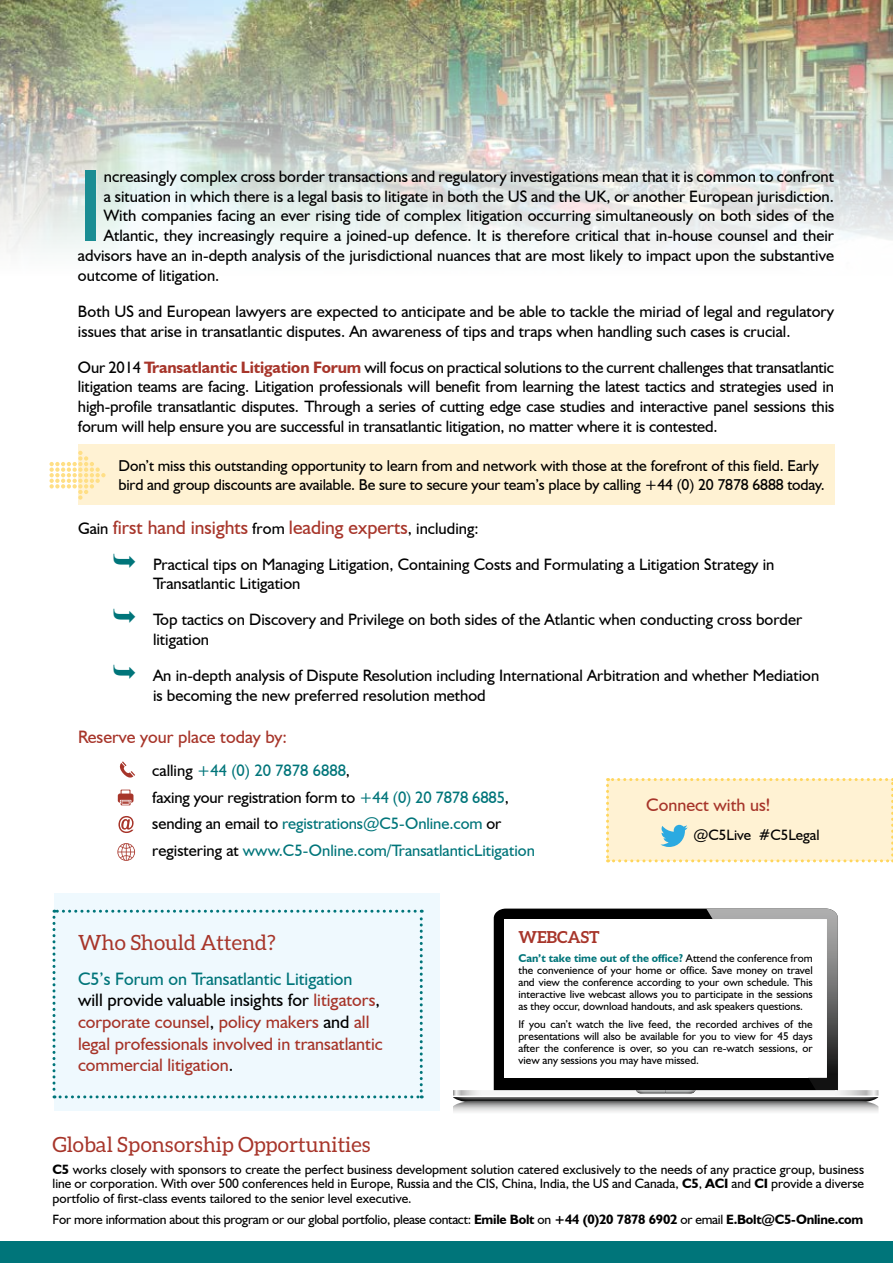
<style>
.page{position:relative;width:893px;height:1263px;background:#fff}
.page>*{position:absolute;margin:0;border:0;box-sizing:border-box;transform-origin:0 0}
.t1{font:103.5px "Humanist 521 BT";color:#1a8d93}
.t2{font:21px "Aleo";color:#a7352a}
.t3{font:19.5px "Humanist 521 BT";color:#a7352a}
.t4{font:18px/21.6px "Humanist 521 BT";color:#a7352a}
.t5{font:16.5px/19.8px "Humanist 521 BT";color:#000}
.t6{font:16.5px/26.5px "Humanist 521 BT";letter-spacing:-.005em;color:#00757a}
.t7{font:700 16.5px "Aleo";letter-spacing:-.005em;color:#a7352a}
.t8{font:15.75px/18.9px "Humanist 521 BT";letter-spacing:-.005em;color:#000}
.t9{font:15px "Humanist 521 BT";color:#000}
.t10{font:13.5px/14.7px "Humanist 521 BT";letter-spacing:-.02em;color:#000;text-align:justify}
.t11{font:11.25px/12px "Humanist 521 BT";color:#000;text-align:justify}
.s1{font-weight:700;color:#a7352a}
.s2{font-size:16.5px;color:#000}
.s3{color:#000}
.s4{color:#00757a}
.s5{font-weight:700;color:#00757a}
.s6{font-weight:700}
</style>
<div class="page">
<img style="left:0;top:0;width:892px;height:252px">
<div style="left:54px;top:893px;width:385px;height:217px;background:#eff9fe"></div>
<div style="left:78px;top:445px;width:756px;height:60px;background:#fff2d3"></div>
<svg style="left:49px;top:451px;width:57px;height:49px"></svg>
<svg style="left:52px;top:910px;width:371px;height:188px"></svg>
<div style="left:0;top:1241px;width:893px;height:22px;background:#00757a"></div>
<svg style="left:119px;top:761px;width:16px;height:17px"></svg>
<svg style="left:118px;top:790px;width:15px;height:15px"></svg>
<svg style="left:118px;top:816px;width:16px;height:17px"></svg>
<svg style="left:117px;top:843px;width:18px;height:18px"></svg>
<svg style="left:606px;top:778px;width:287px;height:84px;background:#fbf0cf"></svg>
<svg style="left:453px;top:1102px;width:425px;height:10px;background:#c1c1c1"></svg>
<img style="left:453px;top:1095px;width:425px;height:7px">
<svg style="left:453px;top:908px;width:425px;height:187px"></svg>
<img style="left:636px;top:1090px;width:59px;height:4px">
<h1 class="t1" style="left:78px;top:142px;width:27px">I</h1>
<p class="t5" style="left:104px;top:166px;width:732px">ncreasingly complex cross border transactions and regulatory investigations mean that it is common to confront</p>
<p class="t5" style="left:104px;top:186px;width:732px">a situation in which there is a legal basis to litigate in both the US and the UK, or another European jurisdiction.</p>
<p class="t5" style="left:104px;top:205px;width:732px">With companies facing an ever rising tide of complex litigation occurring simultaneously on both sides of the</p>
<p class="t5" style="left:104px;top:225px;width:732px">Atlantic, they increasingly require a joined-up defence. It is therefore critical that in-house counsel and their</p>
<p class="t5" style="left:78px;top:245px;width:757px">advisors have an in-depth analysis of the jurisdictional nuances that are most likely to impact upon the substantive</p>
<p class="t5" style="left:78px;top:265px;width:143px">outcome of litigation.</p>
<p class="t5" style="left:78px;top:301px;width:758px">Both US and European lawyers are expected to anticipate and be able to tackle the miriad of legal and regulatory issues that arise in transatlantic disputes. An awareness of tips and traps when handling such cases is crucial.</p>
<p class="t5" style="left:78px;top:357px;width:758px;text-align:justify">Our 2014 <span class="s1">Transatlantic Litigation Forum</span> will focus on practical solutions to the current challenges that transatlantic litigation teams are facing. Litigation professionals will benefit from learning the latest tactics and strategies used in high-profile transatlantic disputes. Through a series of cutting edge case studies and interactive panel sessions this forum will help ensure you are successful in transatlantic litigation, no matter where it is contested.</p>
<p class="t8" style="left:118px;top:456px;width:708px">Don’t miss this outstanding opportunity to learn from and network with those at the forefront of this field. Early bird and group discounts are available. Be sure to secure your team’s place by calling +44 (0) 20 7878 6888 today.</p>
<p class="t3" style="left:78px;top:515px;width:402px"><span class="s2">Gain</span> first hand insights <span class="s2">from</span> leading experts<span class="s2">, including:</span></p>
<p class="t5" style="left:153px;top:554px;width:623px">Practical tips on Managing Litigation, Containing Costs and Formulating a Litigation Strategy in<br>Transatlantic Litigation</p>
<p class="t5" style="left:153px;top:610px;width:651px">Top tactics on Discovery and Privilege on both sides of the Atlantic when conducting cross border litigation</p>
<p class="t5" style="left:153px;top:665px;width:668px">An in-depth analysis of Dispute Resolution including International Arbitration and whether Mediation is becoming the new preferred resolution method</p>
<p class="t4" style="left:78px;top:726px;width:211px">Reserve your place today by:</p>
<p class="t6" style="left:152px;top:757px;width:384px"><span class="s3">calling</span> +44 (0) 20 7878 6888<span class="s3">,<br>faxing your registration form to</span> +44 (0) 20 7878 6885<span class="s3">, sending an email to</span> registrations@C5-Online.com <span class="s3">or registering at</span> www.C5-Online.com/TransatlanticLitigation</p>
<p class="t4" style="left:646px;top:794px;width:126px">Connect with us!</p>
<p class="t9" style="left:694px;top:826px;width:128px">@C5Live #C5Legal</p>
<p class="t2" style="left:78px;top:930px;width:199px">Who Should Attend?</p>
<p class="t4" style="left:78px;top:967px;width:306px"><span class="s4">C5’s Forum on Transatlantic Litigation<br></span><span class="s3">will provide valuable insights for</span> litigators<span class="s3">, </span>corporate counsel<span class="s3">,</span> policy makers <span class="s3">and</span> all legal professionals involved in transatlantic commercial litigation<span class="s3">.</span></p>
<p class="t7" style="left:518px;top:927px;width:82px">WEBCAST</p>
<p class="t11" style="left:518px;top:951px;width:296px"><span class="s5">Can’t take time out of the office?</span> Attend the conference from the convenience of your home or office. Save money on travel and view the conference according to your own schedule. This interactive live webcast allows you to participate in the sessions as they occur, download handouts, and ask speakers questions.</p>
<p class="t11" style="left:518px;top:1018px;width:296px">If you can’t watch the live feed, the recorded archives of the presentations will also be available for you to view for 45 days after the conference is over, so you can re-watch sessions, or view any sessions you may have missed.</p>
<p class="t2" style="left:52px;top:1133px;width:319px">Global Sponsorship Opportunities</p>
<p class="t10" style="left:52px;top:1161px;width:813px"><span class="s6">C5</span> works closely with sponsors to create the perfect business development solution catered exclusively to the needs of any practice group, business line or corporation. With over 500 conferences held in Europe, Russia and the CIS, China, India, the US and Canada, <span class="s6">C5</span>, <span class="s6">ACI</span> and <span class="s6">CI</span> provide a diverse portfolio of first-class events tailored to the senior level executive.</p>
<p class="t10" style="left:52px;top:1212px;width:812px">For more information about this program or our global portfolio, please contact: <span class="s6">Emile Bolt</span> on <span class="s6">+44 (0)20 7878 6902</span> or email <span class="s6">E.Bolt@C5-Online.com</span></p>
</div>
